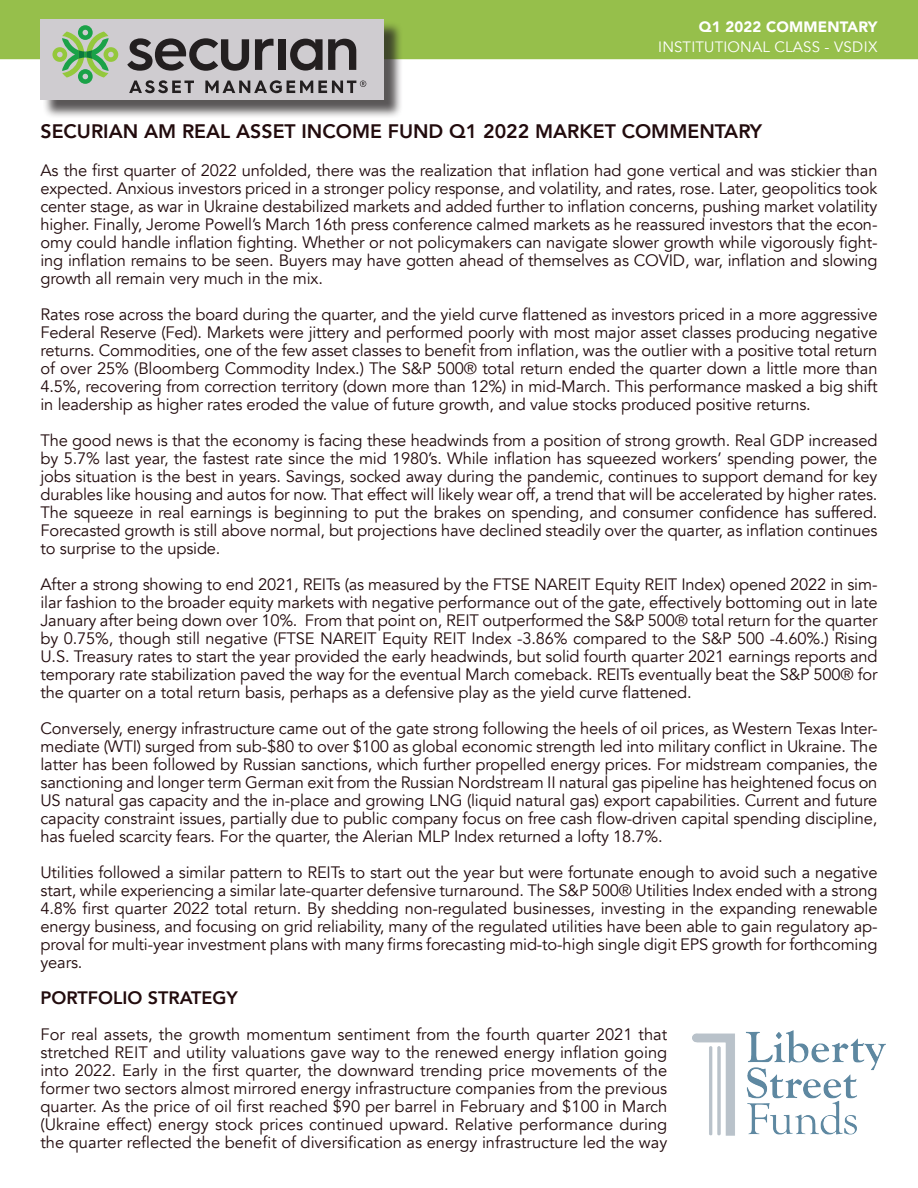
<style>
.page{position:relative;width:918px;height:1188px;background:#fff}
.page>*{position:absolute;margin:0;border:0;box-sizing:border-box;transform-origin:0 0}
.t1{font:800 19.5px "Avenir";color:#220b0d}
.t2{font:800 18px "Avenir";color:#220b0d}
.t3{font:16.5px/18px "Avenir";letter-spacing:-.01em;color:#220b0d;text-align:justify}
.t4{font:15px "Avenir";letter-spacing:.01em;color:#fff}
.t5{font:900 15px "Avenir";letter-spacing:.01em;color:#fff}
</style>
<div class="page">
<div style="left:1px;top:1px;width:916px;height:57px;background:#96bf4b"></div>
<div style="left:0;top:0;width:918px;height:59px;border:2px solid #96bf4b"></div>
<div style="left:43px;top:21px;width:360px;height:97px;background:#231f20;opacity:.75"></div>
<div style="left:40px;top:19px;width:344px;height:81px;background:#cfccd0"></div>
<svg style="left:129px;top:80px;width:65px;height:13px"></svg>
<svg style="left:205px;top:80px;width:161px;height:13px"></svg>
<svg style="left:52px;top:25px;width:66px;height:59px"></svg>
<svg style="left:127px;top:38px;width:122px;height:33px"></svg>
<svg style="left:255px;top:39px;width:19px;height:31px"></svg>
<div style="left:278px;top:39px;width:8px;height:31px;background:#231f20"></div>
<svg style="left:290px;top:39px;width:66px;height:32px"></svg>
<img style="left:693px;top:1030px;width:193px;height:106px">
<p class="t5" style="left:699px;top:14px;width:180px">Q1 2022 COMMENTARY</p>
<p class="t4" style="left:658px;top:38px;width:221px">INSTITUTIONAL CLASS - VSDIX</p>
<p class="t1" style="left:40px;top:116px;width:723px">SECURIAN AM REAL ASSET INCOME FUND Q1 2022 MARKET COMMENTARY</p>
<p class="t3" style="left:40px;top:161px;width:839px">As the first quarter of 2022 unfolded, there was the realization that inflation had gone vertical and was stickier than expected. Anxious investors priced in a stronger policy response, and volatility, and rates, rose. Later, geopolitics took center stage, as war in Ukraine destabilized markets and added further to inflation concerns, pushing market volatility higher. Finally, Jerome Powell’s March 16th press conference calmed markets as he reassured investors that the econ&shy;omy could handle inflation fighting. Whether or not policymakers can navigate slower growth while vigorously fight&shy;ing inflation remains to be seen. Buyers may have gotten ahead of themselves as COVID, war, inflation and slowing growth all remain very much in the mix.</p>
<p class="t3" style="left:40px;top:305px;width:839px">Rates rose across the board during the quarter, and the yield curve flattened as investors priced in a more aggressive Federal Reserve (Fed). Markets were jittery and performed poorly with most major asset classes producing negative returns. Commodities, one of the few asset classes to benefit from inflation, was the outlier with a positive total return of over 25% (Bloomberg Commodity Index.) The S&amp;P 500® total return ended the quarter down a little more than 4.5%, recovering from correction territory (down more than 12%) in mid-March. This performance masked a big shift in leadership as higher rates eroded the value of future growth, and value stocks produced positive returns.</p>
<p class="t3" style="left:40px;top:431px;width:839px">The good news is that the economy is facing these headwinds from a position of strong growth. Real GDP increased by 5.7% last year, the fastest rate since the mid 1980’s. While inflation has squeezed workers’ spending power, the jobs situation is the best in years. Savings, socked away during the pandemic, continues to support demand for key durables like housing and autos for now. That effect will likely wear off, a trend that will be accelerated by higher rates.<br>The squeeze in real earnings is beginning to put the brakes on spending, and consumer confidence has suffered.<br>Forecasted growth is still above normal, but projections have declined steadily over the quarter, as inflation continues to surprise to the upside.</p>
<p class="t3" style="left:40px;top:575px;width:839px">After a strong showing to end 2021, REITs (as measured by the FTSE NAREIT Equity REIT Index) opened 2022 in sim&shy;ilar fashion to the broader equity markets with negative performance out of the gate, effectively bottoming out in late January after being down over 10%. From that point on, REIT outperformed the S&amp;P 500® total return for the quarter by 0.75%, though still negative (FTSE NAREIT Equity REIT Index -3.86% compared to the S&amp;P 500 -4.60%.) Rising U.S. Treasury rates to start the year provided the early headwinds, but solid fourth quarter 2021 earnings reports and temporary rate stabilization paved the way for the eventual March comeback. REITs eventually beat the S&amp;P 500® for the quarter on a total return basis, perhaps as a defensive play as the yield curve flattened.</p>
<p class="t3" style="left:40px;top:719px;width:839px">Conversely, energy infrastructure came out of the gate strong following the heels of oil prices, as Western Texas Inter&shy;mediate (WTI) surged from sub-$80 to over $100 as global economic strength led into military conflict in Ukraine. The latter has been followed by Russian sanctions, which further propelled energy prices. For midstream companies, the sanctioning and longer term German exit from the Russian Nordstream II natural gas pipeline has heightened focus on US natural gas capacity and the in-place and growing LNG (liquid natural gas) export capabilities. Current and future capacity constraint issues, partially due to public company focus on free cash flow-driven capital spending discipline, has fueled scarcity fears. For the quarter, the Alerian MLP Index returned a lofty 18.7%.</p>
<p class="t3" style="left:40px;top:863px;width:839px">Utilities followed a similar pattern to REITs to start out the year but were fortunate enough to avoid such a negative start, while experiencing a similar late-quarter defensive turnaround. The S&amp;P 500® Utilities Index ended with a strong 4.8% first quarter 2022 total return. By shedding non-regulated businesses, investing in the expanding renewable energy business, and focusing on grid reliability, many of the regulated utilities have been able to gain regulatory ap&shy;proval for multi-year investment plans with many firms forecasting mid-to-high single digit EPS growth for forthcoming years.</p>
<p class="t2" style="left:40px;top:984px;width:199px">PORTFOLIO STRATEGY</p>
<p class="t3" style="left:40px;top:1025px;width:628px">For real assets, the growth momentum sentiment from the fourth quarter 2021 that stretched REIT and utility valuations gave way to the renewed energy inflation going into 2022. Early in the first quarter, the downward trending price movements of the former two sectors almost mirrored energy infrastructure companies from the previous quarter. As the price of oil first reached $90 per barrel in February and $100 in March (Ukraine effect) energy stock prices continued upward. Relative performance during the quarter reflected the benefit of diversification as energy infrastructure led the way</p>
</div>
